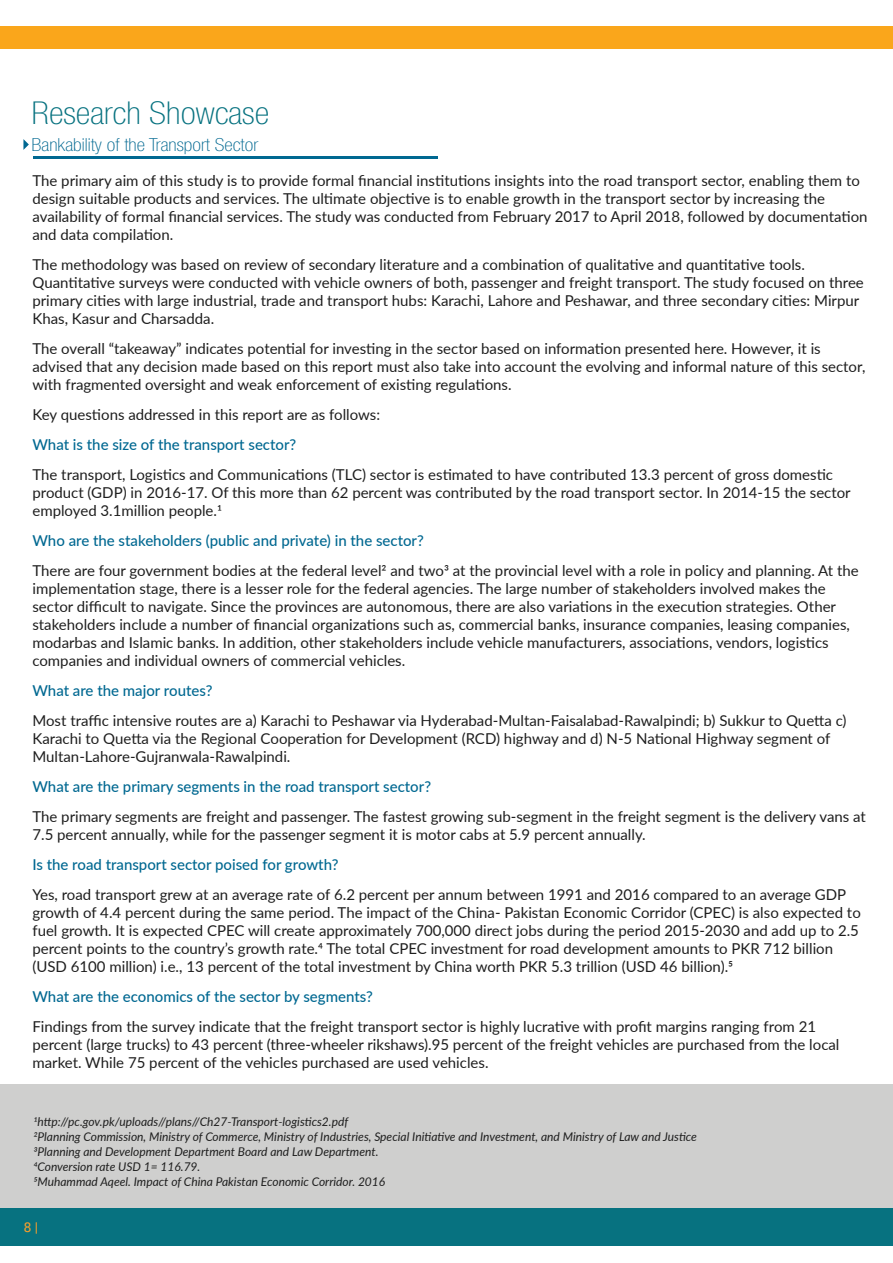
<style>
.page{position:relative;width:893px;height:1263px;background:#fff}
.page>*{position:absolute;margin:0;border:0;box-sizing:border-box;transform-origin:0 0}
.t1{font:100 condensed 31.5px "Helvetica Neue LT Std";color:#077280;scale:1.12 1}
.t2{font:100 condensed 18px "Helvetica Neue LT Std";color:#006891;scale:1.12 1}
.t3{font:15px/18px "Lato";color:#1e1e1e}
.t4{font:500 15px "Lato";color:#006891}
.t5{font:13.5px "Roboto";color:#f99e2b}
.t6{font:italic 12px/15px "Lato";color:#1e1e1e}
</style>
<div class="page">
<div style="left:0;top:1084px;width:893px;height:128px;background:#cfcfce"></div>
<div style="left:0;top:27px;width:893px;height:22px;background:#faa61b"></div>
<hr style="left:33px;top:156px;width:404px;height:2px;background:#006891">
<div style="left:0;top:1208px;width:893px;height:38px;background:#077280"></div>
<svg style="left:23px;top:139px;width:6px;height:11px"></svg>
<h1 class="t1" style="left:31px;top:95px;width:214px">Research Showcase</h1>
<p class="t2" style="left:31px;top:134px;width:204px">Bankability of the Transport Sector</p>
<p class="t3" style="left:32px;top:171px;width:837px">The primary aim of this study is to provide formal financial institutions insights into the road transport sector, enabling them to design suitable products and services. The ultimate objective is to enable growth in the transport sector by increasing the availability of formal financial services. The study was conducted from February 2017 to April 2018, followed by documentation and data compilation.</p>
<p class="t3" style="left:32px;top:255px;width:833px">The methodology was based on review of secondary literature and a combination of qualitative and quantitative tools.<br>Quantitative surveys were conducted with vehicle owners of both, passenger and freight transport. The study focused on three primary cities with large industrial, trade and transport hubs: Karachi, Lahore and Peshawar, and three secondary cities: Mirpur Khas, Kasur and Charsadda.</p>
<p class="t3" style="left:32px;top:339px;width:834px">The overall “takeaway” indicates potential for investing in the sector based on information presented here. However, it is advised that any decision made based on this report must also take into account the evolving and informal nature of this sector, with fragmented oversight and weak enforcement of existing regulations.</p>
<p class="t3" style="left:32px;top:405px;width:349px">Key questions addressed in this report are as follows:</p>
<p class="t4" style="left:32px;top:434px;width:265px">What is the size of the transport sector?</p>
<p class="t3" style="left:32px;top:465px;width:820px">The transport, Logistics and Communications (TLC) sector is estimated to have contributed 13.3 percent of gross domestic product (GDP) in 2016-17. Of this more than 62 percent was contributed by the road transport sector. In 2014-15 the sector employed 3.1million people.1</p>
<p class="t4" style="left:32px;top:530px;width:393px">Who are the stakeholders (public and private) in the sector?</p>
<p class="t3" style="left:32px;top:561px;width:828px">There are four government bodies at the federal level2 and two3 at the provincial level with a role in policy and planning. At the implementation stage, there is a lesser role for the federal agencies. The large number of stakeholders involved makes the sector difficult to navigate. Since the provinces are autonomous, there are also variations in the execution strategies. Other stakeholders include a number of financial organizations such as, commercial banks, insurance companies, leasing companies, modarbas and Islamic banks. In addition, other stakeholders include vehicle manufacturers, associations, vendors, logistics companies and individual owners of commercial vehicles.</p>
<p class="t4" style="left:32px;top:680px;width:181px">What are the major routes?</p>
<p class="t3" style="left:32px;top:711px;width:816px">Most traffic intensive routes are a) Karachi to Peshawar via Hyderabad-Multan-Faisalabad-Rawalpindi; b) Sukkur to Quetta c)<br>Karachi to Quetta via the Regional Cooperation for Development (RCD) highway and d) N-5 National Highway segment of<br>Multan-Lahore-Gujranwala-Rawalpindi.</p>
<p class="t4" style="left:32px;top:776px;width:400px">What are the primary segments in the road transport sector?</p>
<p class="t3" style="left:32px;top:807px;width:835px">The primary segments are freight and passenger. The fastest growing sub-segment in the freight segment is the delivery vans at<br>7.5 percent annually, while for the passenger segment it is motor cabs at 5.9 percent annually.</p>
<p class="t4" style="left:32px;top:854px;width:308px">Is the road transport sector poised for growth?</p>
<p class="t3" style="left:32px;top:885px;width:830px">Yes, road transport grew at an average rate of 6.2 percent per annum between 1991 and 2016 compared to an average GDP growth of 4.4 percent during the same period. The impact of the China- Pakistan Economic Corridor (CPEC) is also expected to fuel growth. It is expected CPEC will create approximately 700,000 direct jobs during the period 2015-2030 and add up to 2.5 percent points to the country’s growth rate.4 The total CPEC investment for road development amounts to PKR 712 billion (USD 6100 million) i.e., 13 percent of the total investment by China worth PKR 5.3 trillion (USD 46 billion).5</p>
<p class="t4" style="left:32px;top:986px;width:342px">What are the economics of the sector by segments?</p>
<p class="t3" style="left:32px;top:1017px;width:808px">Findings from the survey indicate that the freight transport sector is highly lucrative with profit margins ranging from 21 percent (large trucks) to 43 percent (three-wheeler rikshaws).95 percent of the freight vehicles are purchased from the local market. While 75 percent of the vehicles purchased are used vehicles.</p>
<p class="t6" style="left:33px;top:1113px;width:665px">1http://pc.gov.pk/uploads//plans//Ch27-Transport-logistics2.pdf<br>2Planning Commission, Ministry of Commerce, Ministry of Industries, Special Initiative and Investment, and Ministry of Law and Justice 3Planning and Development Department Board and Law Department.<br>4Conversion rate USD 1= 116.79.<br>5Muhammad Aqeel. Impact of China Pakistan Economic Corridor. 2016</p>
<p class="t5" style="left:24px;top:1218px;width:16px">8 |</p>
</div>
